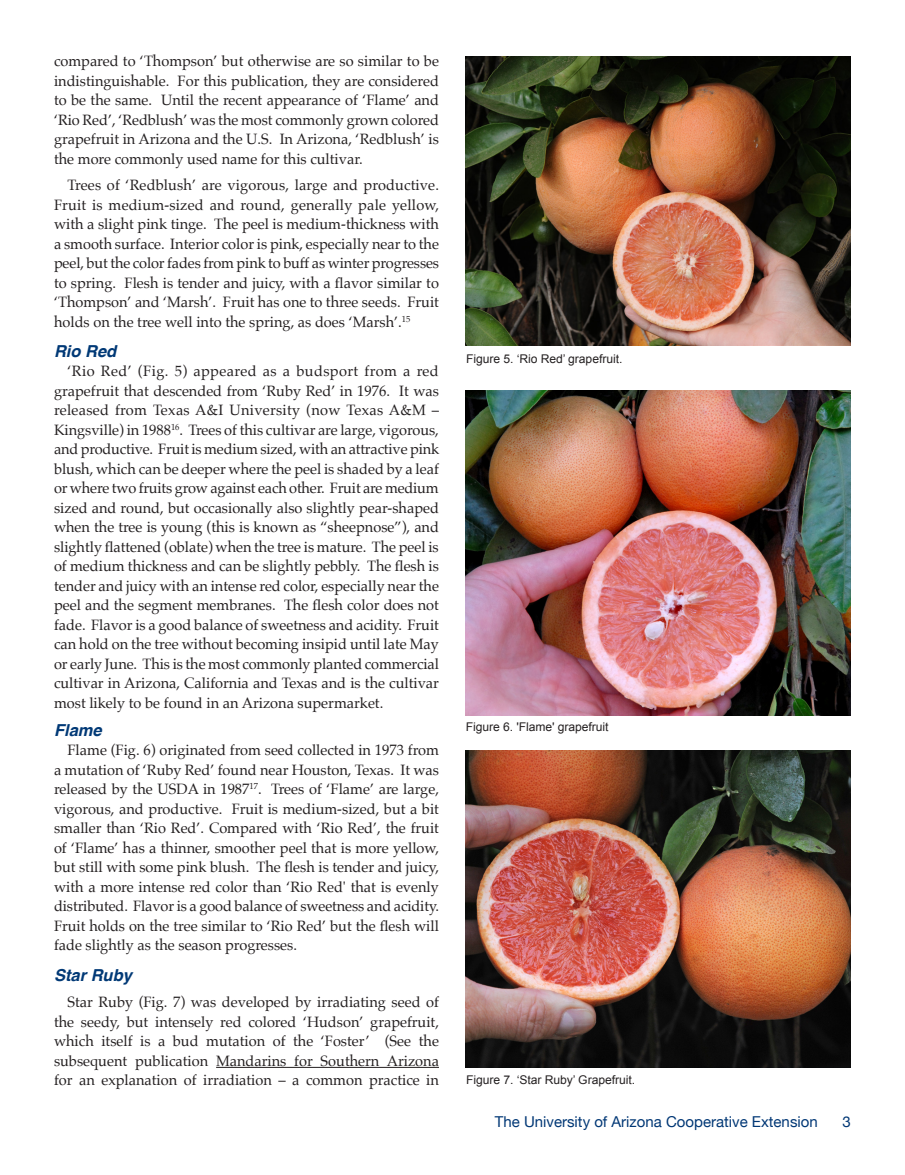
<style>
.page{position:relative;width:905px;height:1175px;background:#fff}
.page>*{position:absolute;margin:0;border:0;box-sizing:border-box;transform-origin:0 0}
.Body_text{font:italic 700 16.5px "Helvetica";color:#013976}
.Body_text-2{font:15px/19.5px "Palatino";color:#231f20;text-align:justify}
.t1{font:15px "Helvetica Neue";color:#013775}
.t2{font:12px "Arial";color:#231f20}
</style>
<div class="page">
<hr style="left:216px;top:1067px;width:223px;height:1px;background:#231f20">
<img style="left:466px;top:56px;width:384px;height:290px">
<img style="left:466px;top:390px;width:384px;height:326px">
<img style="left:466px;top:750px;width:384px;height:317px">
<p class="Body_text-2" style="left:54px;top:51px;width:386px">compared to ‘Thompson’ but otherwise are so similar to be indistinguishable. For this publication, they are considered to be the same. Until the recent appearance of ‘Flame’ and ‘Rio Red’, ‘Redblush’ was the most commonly grown colored grapefruit in Arizona and the U.S. In Arizona, ‘Redblush’ is the more commonly used name for this cultivar.</p>
<p class="Body_text-2" style="left:54px;top:175px;width:386px;text-indent:14px">Trees of ‘Redblush’ are vigorous, large and productive.<br>Fruit is medium-sized and round, generally pale yellow, with a slight pink tinge. The peel is medium-thickness with a smooth surface. Interior color is pink, especially near to the peel, but the color fades from pink to buff as winter progresses to spring. Flesh is tender and juicy, with a flavor similar to ‘Thompson’ and ‘Marsh’. Fruit has one to three seeds. Fruit holds on the tree well into the spring, as does ‘Marsh’.<sup>15</sup></p>
<p class="Body_text" style="left:54px;top:337px;width:64px">Rio Red</p>
<p class="Body_text-2" style="left:54px;top:361px;width:386px;text-indent:14px">‘Rio Red’ (Fig. 5) appeared as a budsport from a red grapefruit that descended from ‘Ruby Red’ in 1976. It was released from Texas A&amp;I University (now Texas A&amp;M – Kingsville) in 1988<sup>16</sup>. Trees of this cultivar are large, vigorous, and productive. Fruit is medium sized, with an attractive pink blush, which can be deeper where the peel is shaded by a leaf or where two fruits grow against each other. Fruit are medium sized and round, but occasionally also slightly pear-shaped when the tree is young (this is known as “sheepnose”), and slightly flattened (oblate) when the tree is mature. The peel is of medium thickness and can be slightly pebbly. The flesh is tender and juicy with an intense red color, especially near the peel and the segment membranes. The flesh color does not fade. Flavor is a good balance of sweetness and acidity. Fruit can hold on the tree without becoming insipid until late May or early June. This is the most commonly planted commercial cultivar in Arizona, California and Texas and is the cultivar most likely to be found in an Arizona supermarket.</p>
<p class="Body_text" style="left:54px;top:716px;width:49px">Flame</p>
<p class="Body_text-2" style="left:54px;top:740px;width:386px;text-indent:14px">Flame (Fig. 6) originated from seed collected in 1973 from a mutation of ‘Ruby Red’ found near Houston, Texas. It was released by the USDA in 1987<sup>17</sup>. Trees of ‘Flame’ are large, vigorous, and productive. Fruit is medium-sized, but a bit smaller than ‘Rio Red’. Compared with ‘Rio Red’, the fruit of ‘Flame’ has a thinner, smoother peel that is more yellow, but still with some pink blush. The flesh is tender and juicy, with a more intense red color than ‘Rio Red' that is evenly distributed. Flavor is a good balance of sweetness and acidity.<br>Fruit holds on the tree similar to ‘Rio Red’ but the flesh will fade slightly as the season progresses.</p>
<p class="Body_text" style="left:54px;top:961px;width:79px">Star Ruby</p>
<p class="Body_text-2" style="left:54px;top:992px;width:386px;text-indent:14px">Star Ruby (Fig. 7) was developed by irradiating seed of the seedy, but intensely red colored ‘Hudson’ grapefruit, which itself is a bud mutation of the ‘Foster’ (See the subsequent publication Mandarins for Southern Arizona for an explanation of irradiation – a common practice in</p>
<p class="t2" style="left:466px;top:351px;width:158px">Figure 5. ‘Rio Red’ grapefruit.</p>
<p class="t2" style="left:466px;top:719px;width:144px">Figure 6. 'Flame' grapefruit</p>
<p class="t2" style="left:466px;top:1072px;width:171px">Figure 7. ‘Star Ruby’ Grapefruit.</p>
<p class="t1" style="left:495px;top:1110px;width:324px">The University of Arizona Cooperative Extension</p>
<p class="t1" style="left:842px;top:1111px;width:10px">3</p>
</div>
